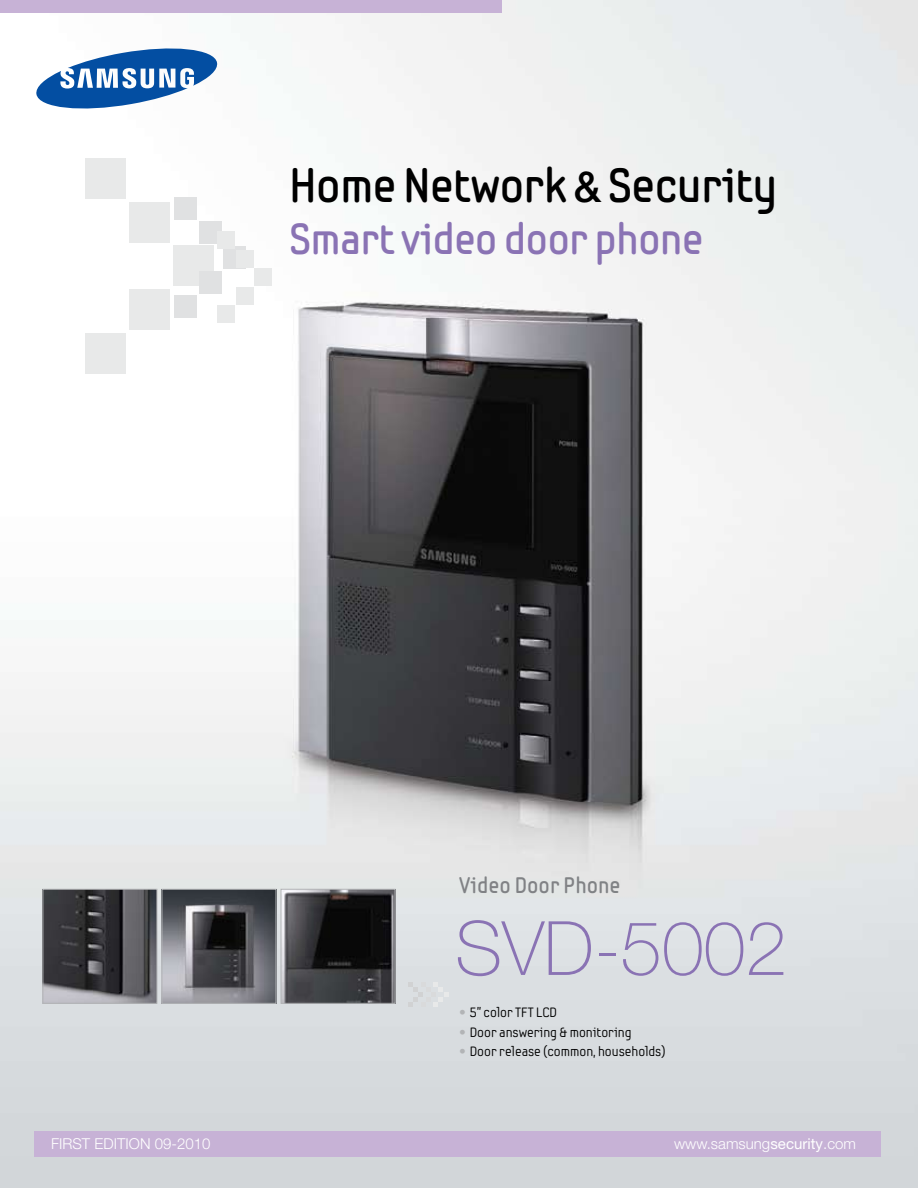
<style>
.page{position:relative;width:918px;height:1188px;background:#fff}
.page>*{position:absolute;margin:0;border:0;box-sizing:border-box;transform-origin:0 0}
.t1{font:100 75px "Helvetica Neue";color:#8a73b4}
.t2{font:700 48px "Samsung Imagination";letter-spacing:-.02em;color:#000}
.t3{font:700 43.5px "Samsung Imagination";letter-spacing:-.02em;color:#8a73b4}
.t4{font:700 22.5px "Samsung Imagination";color:#808285}
.t5{font:300 15px "Helvetica Neue";color:#fff}
.t6{font:13.5px "Samsung Imagination";color:#000}
.s1{font-family:"Helvetica Neue";font-weight:500;font-size:42px}
.s2{font-family:"Helvetica Neue";font-weight:300;color:#b2b4b6}
.s3{font-weight:400}
</style>
<div class="page">
<img style="left:0;top:0;width:918px;height:1188px">
<svg style="left:408px;top:982px;width:40px;height:25px"></svg>
<div style="left:85px;top:158px;width:41px;height:41px;background:#e8e9e9"></div>
<div style="left:129px;top:202px;width:41px;height:40px;background:#e8e9e9"></div>
<div style="left:173px;top:246px;width:41px;height:40px;background:#e8e9e9"></div>
<div style="left:129px;top:289px;width:41px;height:41px;background:#e8e9e9"></div>
<div style="left:85px;top:333px;width:41px;height:41px;background:#e8e9e9"></div>
<div style="left:174px;top:197px;width:23px;height:23px;background:#e0e1e2"></div>
<div style="left:199px;top:221px;width:23px;height:23px;background:#e0e1e2"></div>
<div style="left:223px;top:246px;width:23px;height:23px;background:#e0e1e2"></div>
<div style="left:199px;top:271px;width:23px;height:23px;background:#e0e1e2"></div>
<div style="left:174px;top:295px;width:23px;height:23px;background:#e0e1e2"></div>
<div style="left:218px;top:232px;width:17px;height:17px;background:#e8e9e9"></div>
<div style="left:236px;top:250px;width:17px;height:17px;background:#e8e9e9"></div>
<div style="left:255px;top:269px;width:17px;height:17px;background:#e8e9e9"></div>
<div style="left:236px;top:287px;width:17px;height:17px;background:#e8e9e9"></div>
<div style="left:218px;top:306px;width:17px;height:17px;background:#e8e9e9"></div>
<div style="left:34px;top:1131px;width:846px;height:26px;background:#c7b2d6"></div>
<div style="left:0;top:0;width:502px;height:13px;background:#c7b2d6"></div>
<svg style="left:35px;top:44px;width:183px;height:69px"></svg>
<img style="left:45px;top:891px;width:110px;height:111px">
<div style="left:43px;top:889px;width:114px;height:115px;border:1px solid #b2b4b6"></div>
<img style="left:164px;top:891px;width:110px;height:111px">
<div style="left:162px;top:889px;width:114px;height:115px;border:1px solid #b2b4b6"></div>
<img style="left:283px;top:891px;width:110px;height:111px">
<div style="left:281px;top:889px;width:114px;height:115px;border:1px solid #b2b4b6"></div>
<h2 class="t2" style="left:289px;top:155px;width:490px">Home Network <span class="s1">&amp;</span> Security</h2>
<h3 class="t3" style="left:289px;top:212px;width:416px">Smart video door phone</h3>
<h3 class="t4" style="left:459px;top:871px;width:163px">Video Door Phone</h3>
<h1 class="t1" style="left:455px;top:905px;width:334px">SVD-5002</h1>
<p class="t6" style="left:459px;top:1005px;width:99px"><span class="s2">•</span> 5” color TFT LCD</p>
<p class="t6" style="left:459px;top:1024px;width:174px"><span class="s2">•</span> Door answering &amp; monitoring</p>
<p class="t6" style="left:459px;top:1044px;width:208px"><span class="s2">•</span> Door release (common, households)</p>
<p class="t5" style="left:51px;top:1134px;width:161px">FIRST EDITION 09-2010</p>
<p class="t5" style="left:674px;top:1134px;width:183px">www.samsung<span class="s3">security</span>.com</p>
</div>
